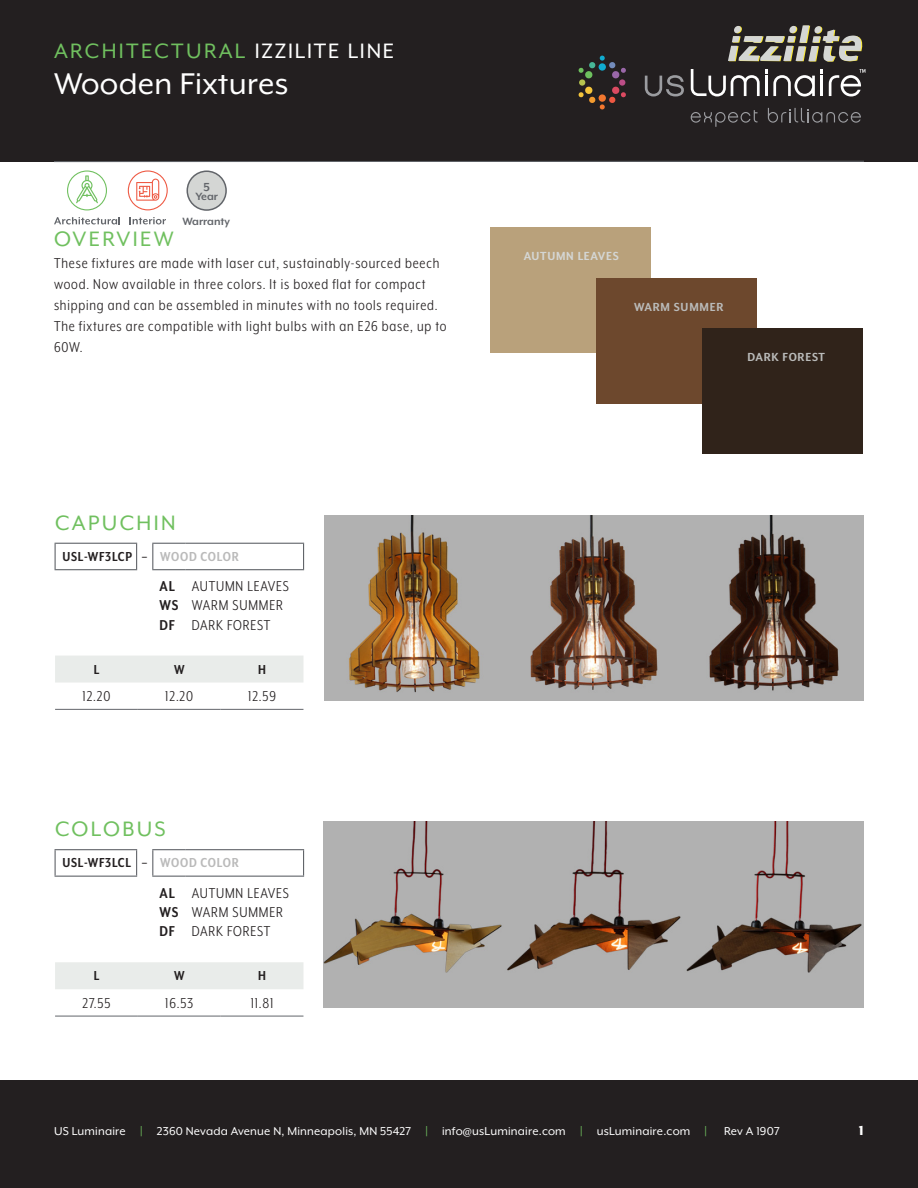
<style>
.page{position:relative;width:918px;height:1188px;background:#fff}
.page>*{position:absolute;margin:0;border:0;box-sizing:border-box;transform-origin:0 0}
.t1{font:34.5px "Mr Eaves XL Mod OT";letter-spacing:.01em;color:#fff}
.Head_Green{font:24px "Mr Eaves XL Mod OT";letter-spacing:.1em;color:#70c05f}
.Copy{font:16.5px/21px "Mr Eaves XL Mod Nar OT";letter-spacing:.05em;color:#231f20}
.T2_L{font:16.5px "Mr Eaves XL Mod Nar OT";letter-spacing:.05em;color:#231f20}
.T3_C{font:16.5px "Mr Eaves XL Mod Nar OT";letter-spacing:.05em;color:#231f20}
.T4_L_BOLD{font:700 16.5px "Mr Eaves XL Mod Nar OT";letter-spacing:.05em;color:#231f20}
.T1_c_l_c{font:16.5px "Mr Eaves XL Mod Nar OT";letter-spacing:.05em;color:#231f20}
.T5_HEAD_L{font:700 15px "Mr Eaves XL Mod Nar OT";letter-spacing:.05em;color:#231f20}
.T7_HEAD_L-GRAY{font:700 15px "Mr Eaves XL Mod Nar OT";letter-spacing:.05em;color:#bababa}
.T6_HEAD_C{font:700 15px "Mr Eaves XL Mod Nar OT";color:#231f20}
.t2{font:800 15px "Mr Eaves XL Mod OT";color:#fff}
.T6_HEAD_C-2{font:700 13.5px "Mr Eaves XL Mod Nar OT";letter-spacing:.05em;color:#babbba;scale:1.11 1}
.T6_HEAD_C-3{font:700 13.5px "Mr Eaves XL Mod Nar OT";letter-spacing:.05em;color:#d4d6d4;scale:1.11 1}
.t3{font:700 13.5px "Mr Eaves XL Mod OT";color:#62656a}
.t4{font:13.2px "Mr Eaves XL Mod OT";letter-spacing:.015em;color:#fff}
.t5{font:700 12.15px "Mr Eaves XL Mod OT";color:#62656a}
.s1{color:#fff}
.s2{font-weight:800;color:#70c05f}
</style>
<div class="page">
<div style="left:0;top:1080px;width:918px;height:108px;background:#231f20"></div>
<div style="left:0;top:0;width:918px;height:161px;background:#231f20"></div>
<svg style="left:645px;top:75px;width:39px;height:21px"></svg>
<hr style="left:821px;top:76px;width:2px;height:20px;background:#fff">
<svg style="left:691px;top:69px;width:124px;height:27px"></svg>
<svg style="left:691px;top:110px;width:67px;height:17px"></svg>
<svg style="left:768px;top:108px;width:93px;height:15px"></svg>
<svg style="left:829px;top:69px;width:36px;height:27px"></svg>
<div style="left:579px;top:79px;width:6px;height:7px;background:#b5c34f;border-radius:50%"></div>
<div style="left:619px;top:79px;width:6px;height:7px;background:#bc4d87;border-radius:50%"></div>
<svg style="left:579px;top:86px;width:47px;height:23px"></svg>
<svg style="left:579px;top:56px;width:47px;height:23px"></svg>
<hr style="left:54px;top:161px;width:810px;height:1px;background:#62656a">
<svg style="left:728px;top:25px;width:135px;height:37px"></svg>
<svg style="left:67px;top:170px;width:40px;height:40px"></svg>
<svg style="left:54px;top:217px;width:66px;height:7px"></svg>
<svg style="left:130px;top:217px;width:36px;height:7px"></svg>
<svg style="left:128px;top:170px;width:40px;height:40px"></svg>
<svg style="left:187px;top:170px;width:40px;height:41px"></svg>
<div style="left:188px;top:172px;width:37px;height:37px;background:#d4d6d4;border-radius:50%"></div>
<img style="left:324px;top:515px;width:540px;height:186px">
<img style="left:323px;top:822px;width:540px;height:185px">
<svg style="left:55px;top:544px;width:1px;height:25px"></svg>
<hr style="left:55px;top:543px;width:82px;height:1px;background:#62656a">
<hr style="left:55px;top:569px;width:82px;height:1px;background:#62656a">
<svg style="left:136px;top:544px;width:1px;height:25px"></svg>
<svg style="left:152px;top:544px;width:1px;height:25px"></svg>
<hr style="left:152px;top:543px;width:33px;height:1px;background:#62656a">
<hr style="left:185px;top:543px;width:119px;height:1px;background:#62656a">
<hr style="left:152px;top:569px;width:33px;height:1px;background:#62656a">
<hr style="left:185px;top:569px;width:119px;height:1px;background:#62656a">
<svg style="left:303px;top:544px;width:1px;height:25px"></svg>
<svg style="left:55px;top:850px;width:1px;height:26px"></svg>
<hr style="left:55px;top:849px;width:82px;height:1px;background:#62656a">
<hr style="left:55px;top:876px;width:82px;height:1px;background:#62656a">
<svg style="left:136px;top:850px;width:1px;height:26px"></svg>
<svg style="left:152px;top:850px;width:1px;height:26px"></svg>
<hr style="left:152px;top:849px;width:33px;height:1px;background:#62656a">
<hr style="left:185px;top:849px;width:119px;height:1px;background:#62656a">
<hr style="left:152px;top:876px;width:33px;height:1px;background:#62656a">
<hr style="left:185px;top:876px;width:119px;height:1px;background:#62656a">
<svg style="left:303px;top:850px;width:1px;height:26px"></svg>
<div style="left:490px;top:227px;width:161px;height:126px;background:#b9a17b"></div>
<div style="left:596px;top:278px;width:161px;height:126px;background:#6d482d"></div>
<div style="left:702px;top:328px;width:160px;height:126px;background:#30231a"></div>
<div style="left:55px;top:656px;width:248px;height:27px;background:#e9ecea"></div>
<hr style="left:55px;top:709px;width:83px;height:1px;background:#62656a">
<hr style="left:138px;top:709px;width:83px;height:1px;background:#62656a">
<hr style="left:221px;top:709px;width:82px;height:1px;background:#62656a">
<div style="left:55px;top:962px;width:248px;height:27px;background:#e9ecea"></div>
<hr style="left:55px;top:1016px;width:83px;height:1px;background:#62656a">
<hr style="left:138px;top:1016px;width:83px;height:1px;background:#62656a">
<hr style="left:221px;top:1016px;width:82px;height:1px;background:#62656a">
<h2 class="Head_Green" style="left:54px;top:37px;width:342px">ARCHITECTURAL <span class="s1">IZZILITE LINE</span></h2>
<h1 class="t1" style="left:54px;top:65px;width:236px">Wooden Fixtures</h1>
<p class="t3" style="left:203px;top:179px;width:8px">5</p>
<p class="t5" style="left:195px;top:189px;width:24px">Year</p>
<p class="t5" style="left:182px;top:215px;width:49px">Warranty</p>
<p class="Head_Green" style="left:54px;top:226px;width:121px">OVERVIEW</p>
<p class="Copy" style="left:54px;top:253px;width:394px">These fixtures are made with laser cut, sustainably-sourced beech wood. Now available in three colors. It is boxed flat for compact shipping and can be assembled in minutes with no tools required.<br>The fixtures are compatible with light bulbs with an E26 base, up to 60W.</p>
<p class="Head_Green" style="left:55px;top:509px;width:122px">CAPUCHIN</p>
<p class="T5_HEAD_L" style="left:62px;top:549px;width:71px">USL-WF3LCP</p>
<p class="T5_HEAD_L" style="left:142px;top:549px;width:6px">–</p>
<p class="T7_HEAD_L-GRAY" style="left:160px;top:549px;width:80px">WOOD COLOR</p>
<p class="T4_L_BOLD" style="left:160px;top:578px;width:17px">AL</p>
<p class="T2_L" style="left:192px;top:578px;width:98px">AUTUMN LEAVES</p>
<p class="T4_L_BOLD" style="left:160px;top:597px;width:20px">WS</p>
<p class="T2_L" style="left:192px;top:597px;width:92px">WARM SUMMER</p>
<p class="T4_L_BOLD" style="left:160px;top:617px;width:17px">DF</p>
<p class="T2_L" style="left:192px;top:617px;width:80px">DARK FOREST</p>
<p class="T6_HEAD_C" style="left:94px;top:662px;width:7px">L</p>
<p class="T6_HEAD_C" style="left:174px;top:662px;width:12px">W</p>
<p class="T6_HEAD_C" style="left:258px;top:662px;width:9px">H</p>
<p class="T1_c_l_c" style="left:83px;top:688px;width:29px">12.20</p>
<p class="T3_C" style="left:165px;top:688px;width:29px">12.20</p>
<p class="T3_C" style="left:248px;top:688px;width:29px">12.59</p>
<p class="Head_Green" style="left:55px;top:816px;width:112px">COLOBUS</p>
<p class="T5_HEAD_L" style="left:62px;top:855px;width:70px">USL-WF3LCL</p>
<p class="T5_HEAD_L" style="left:142px;top:855px;width:6px">–</p>
<p class="T7_HEAD_L-GRAY" style="left:160px;top:855px;width:80px">WOOD COLOR</p>
<p class="T4_L_BOLD" style="left:160px;top:885px;width:17px">AL</p>
<p class="T2_L" style="left:192px;top:885px;width:98px">AUTUMN LEAVES</p>
<p class="T4_L_BOLD" style="left:160px;top:904px;width:20px">WS</p>
<p class="T2_L" style="left:192px;top:904px;width:92px">WARM SUMMER</p>
<p class="T4_L_BOLD" style="left:160px;top:923px;width:17px">DF</p>
<p class="T2_L" style="left:192px;top:923px;width:80px">DARK FOREST</p>
<p class="T6_HEAD_C" style="left:94px;top:968px;width:7px">L</p>
<p class="T6_HEAD_C" style="left:174px;top:968px;width:12px">W</p>
<p class="T6_HEAD_C" style="left:258px;top:968px;width:9px">H</p>
<p class="T1_c_l_c" style="left:83px;top:994px;width:29px">27.55</p>
<p class="T3_C" style="left:165px;top:994px;width:30px">16.53</p>
<p class="T3_C" style="left:251px;top:994px;width:24px">11.81</p>
<p class="T6_HEAD_C-3" style="left:524px;top:250px;width:87px">AUTUMN LEAVES</p>
<p class="T6_HEAD_C-2" style="left:634px;top:300px;width:82px">WARM SUMMER</p>
<p class="T6_HEAD_C-2" style="left:747px;top:350px;width:71px">DARK FOREST</p>
<p class="t4" style="left:54px;top:1123px;width:655px">US Luminaire <span class="s2">|</span> 2360 Nevada Avenue N, Minneapolis, MN 55427 <span class="s2">|</span> info@usLuminaire.com <span class="s2">|</span> usLuminaire.com <span class="s2">|</span></p>
<p class="t4" style="left:724px;top:1123px;width:57px">Rev A 1907</p>
<p class="t2" style="left:859px;top:1123px;width:7px">1</p>
</div>
